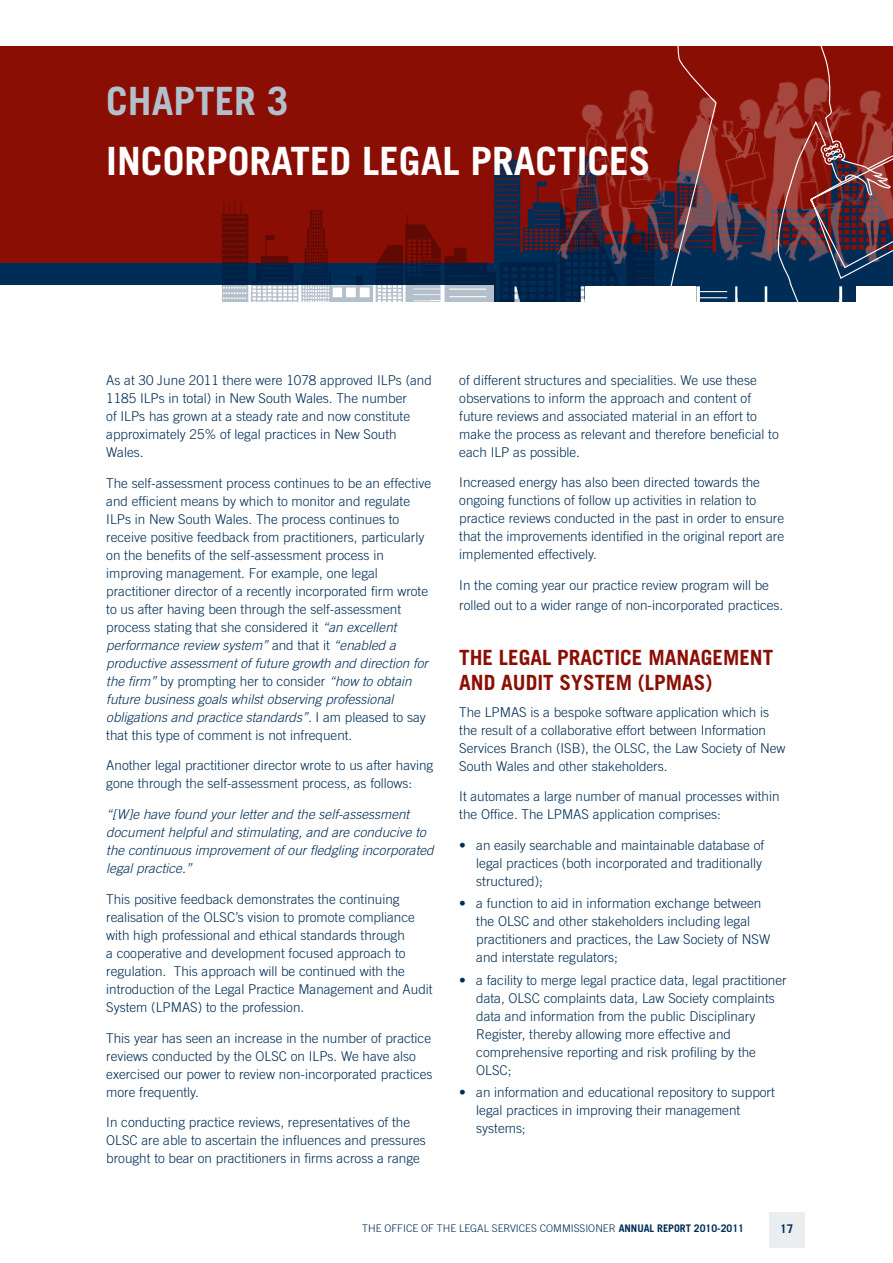
<style>
.page{position:relative;width:893px;height:1263px;background:#fff}
.page>*{position:absolute;margin:0;border:0;box-sizing:border-box;transform-origin:0 0}
.t1{font:700 39px "Trade Gothic";color:#fff}
.t2{font:700 39px "Trade Gothic";color:#b3c0cc}
.t3{font:700 21px "Trade Gothic";color:#8b0e04}
.t4{font:300 13.5px/18px "Trade Gothic";color:#002d56}
.t5{font:italic 300 13.5px/18px "Trade Gothic";color:#002d56}
.t6{font:700 12px "Trade Gothic";color:#002d56}
.t7{font:300 10.5px "Trade Gothic";color:#002d56}
.s1{font-style:italic}
.s2{font-weight:700}
</style>
<div class="page">
<div style="left:769px;top:1212px;width:35px;height:35px;background:#ebeef1"></div>
<div style="left:0;top:47px;width:893px;height:238px;background:#8b0e04"></div>
<div style="left:0;top:264px;width:683px;height:21px;background:#002d56"></div>
<img style="left:223px;top:161px;width:403px;height:140px">
<img style="left:549px;top:104px;width:344px;height:177px">
<div style="left:585px;top:286px;width:110px;height:43px;background:#fff"></div>
<svg style="left:626px;top:46px;width:266px;height:256px"></svg>
<h1 class="t2" style="left:106px;top:77px;width:184px">CHAPTER 3</h1>
<h1 class="t1" style="left:106px;top:137px;width:546px">INCORPORATED LEGAL PRACTICES</h1>
<p class="t4" style="left:106px;top:371px;width:327px">As at 30 June 2011 there were 1078 approved I LPs (and 1185 I LPs in total) in New South Wales. The number<br>of I LPs has grown at a steady rate and now constitute approximately 25% of legal practices in N ew South Wales.</p>
<p class="t4" style="left:106px;top:474px;width:326px">The self-assessment process continues to be an effective and efficient means by which to monitor and regulate<br>I LPs in N ew South Wales. The process continues to receive positive feedback from practitioners, particularly on the benefits of the self-assessment process in improving management. For example, one legal practitioner director of a recently incorporated firm wrote to us after having been through the self-assessment process stating that she considered it <span class="s1">“an excellent performance review system”</span> and that it <span class="s1">“enabled a productive assessment of future growth and direction for the firm”</span> by prompting her to consider <span class="s1">“how to obtain future business goals whilst observing professional obligations and practice standards”.</span> I am pleased to say that this type of comment is not infrequent.</p>
<p class="t4" style="left:106px;top:756px;width:329px">Another legal practitioner director wrote to us after having gone through the self-assessment process, as follows:</p>
<p class="t5" style="left:106px;top:805px;width:329px">“[W]e have found your letter and the self-assessment document helpful and stimulating, and are conducive to the continuous improvement of our fledgling incorporated legal practice.”</p>
<p class="t4" style="left:106px;top:890px;width:328px">This positive feedback demonstrates the continuing realisation of the OLSC’s vision to promote compliance with high professional and ethical standards through<br>a cooperative and development focused approach to regulation. This approach will be continued with the introduction of the Legal Practice Management and Audit System (LPMAS) to the profession.</p>
<p class="t4" style="left:106px;top:1028px;width:328px">This year has seen an increase in the number of practice reviews conducted by the OLSC on I LPs. We have also exercised our power to review non-incorporated practices more frequently.</p>
<p class="t4" style="left:106px;top:1113px;width:321px">I n conducting practice reviews, representatives of the<br>OLSC are able to ascertain the influences and pressures brought to bear on practitioners in firms across a range</p>
<p class="t4" style="left:459px;top:371px;width:321px">of different structures and specialities. We use these observations to inform the approach and content of future reviews and associated material in an effort to make the process as relevant and therefore beneficial to each I LP as possible.</p>
<p class="t4" style="left:459px;top:473px;width:326px">I ncreased energy has also been directed towards the ongoing functions of follow up activities in relation to practice reviews conducted in the past in order to ensure that the improvements identified in the original report are implemented effectively.</p>
<p class="t4" style="left:459px;top:575px;width:326px;line-height:19.5px">I n the coming year our practice review program will be rolled out to a wider range of non-incorporated practices.</p>
<h2 class="t3" style="left:459px;top:644px;width:203px">THE LEGAL PRACTICE MANAGEMEN</h2>
<h2 class="t3" style="left:763px;top:644px;width:12px">T</h2>
<h2 class="t3" style="left:459px;top:670px;width:13px">AND</h2>
<h2 class="t3" style="left:501px;top:670px;width:213px">AUDIT SYSTEM (LPMAS)</h2>
<p class="t4" style="left:459px;top:703px;width:328px">The LPMAS is a bespoke software application which is the result of a collaborative effort between I nformation Services Branch (I SB), the OLSC, the Law Society of N ew South Wales and other stakeholders.</p>
<p class="t4" style="left:459px;top:787px;width:322px">It automates a large number of manual processes within the Office. The LPMAS application comprises:</p>
<p class="t4" style="left:476px;top:836px;width:290px;text-indent:-17px">• an easily searchable and maintainable database of legal practices (both incorporated and traditionally structured);</p>
<p class="t4" style="left:476px;top:894px;width:296px;text-indent:-17px">• a function to aid in information exchange between the OLSC and other stakeholders including legal practitioners and practices, the Law Society of N SW and interstate regulators;</p>
<p class="t4" style="left:476px;top:970px;width:312px;text-indent:-17px">• a facility to merge legal practice data, legal practitioner data, OLSC complaints data, Law Society complaints data and information from the public Disciplinary Register, thereby allowing more effective and comprehensive reporting and risk profiling by the OLSC;</p>
<p class="t4" style="left:476px;top:1083px;width:300px;text-indent:-17px">• an information and educational repository to support legal practices in improving their management systems;</p>
<p class="t7" style="left:362px;top:1222px;width:383px">The Office of the Legal Services Commissioner <span class="s2">ANNUAL REPORT 2010-2011</span></p>
<p class="t6" style="left:780px;top:1221px;width:15px">17</p>
</div>
